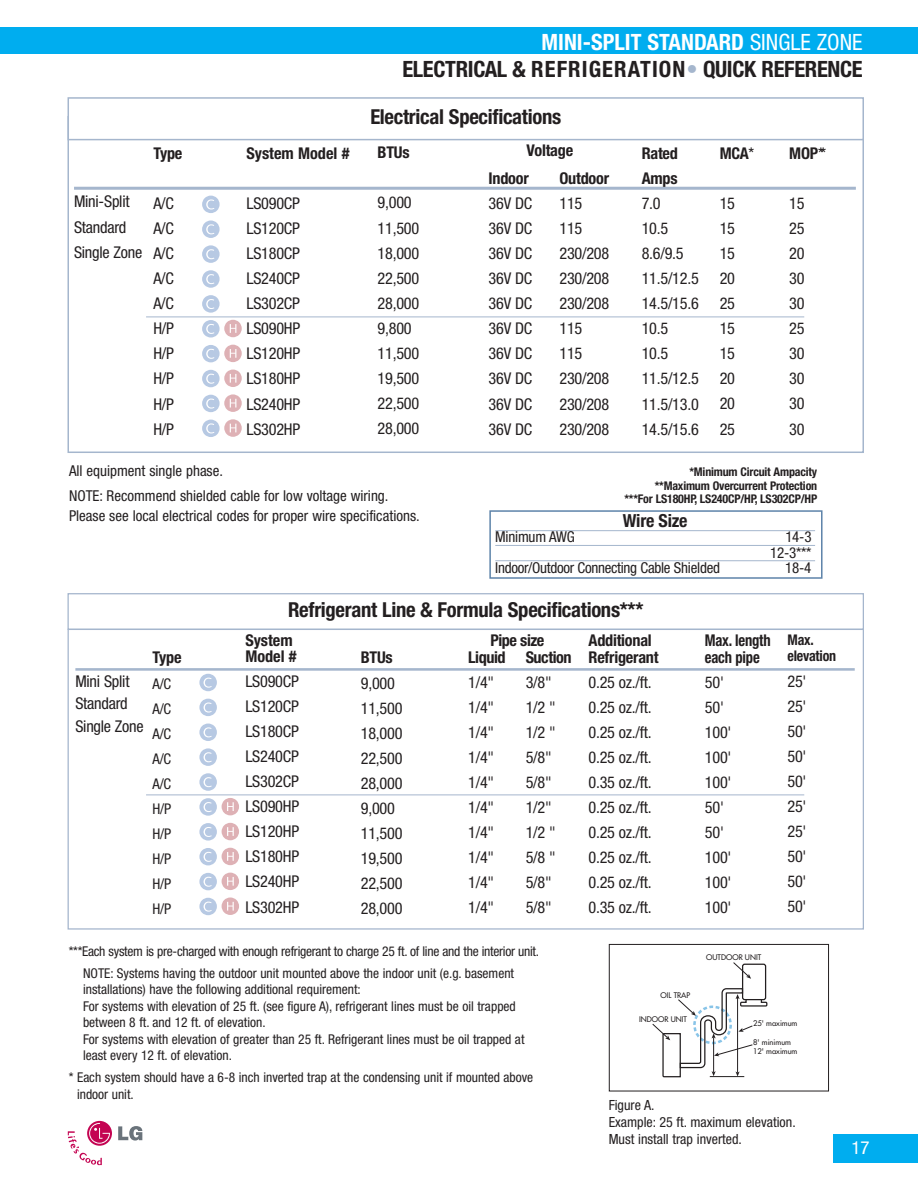
<style>
.page{position:relative;width:918px;height:1188px;background:#fff}
.page>*{position:absolute;margin:0;border:0;box-sizing:border-box;transform-origin:0 0}
.t1{font:700 condensed 22.5px/27px "Helvetica Neue";letter-spacing:-.005em;color:#231f20;text-align:right}
.t2{font:700 condensed 20.55px "Helvetica Neue";letter-spacing:-.015em;color:#231f20}
.t3{font:700 condensed 18px "Helvetica Neue";letter-spacing:-.015em;color:#231f20}
.t4{font:condensed 18px "Helvetica Neue";color:#fff;scale:1.06 1}
.t5{font:condensed 16.2px/25px "Helvetica Neue";letter-spacing:-.015em;color:#231f20;text-align:justify}
.t6{font:700 condensed 16.2px/16.2px "Helvetica Neue";letter-spacing:-.015em;color:#231f20}
.t7{font:700 condensed 16.2px/16.2px "Helvetica Neue";letter-spacing:-.015em;color:#231f20;scale:.9 1}
.t8{font:condensed 15px/24.9px "Helvetica Neue";color:#231f20}
.t9{font:condensed 15px "Helvetica Neue";letter-spacing:-.02em;color:#231f20}
.t10{font:condensed 14.7px/25px "Helvetica Neue";color:#231f20;text-align:justify}
.t11{font:700 condensed 14.7px/16.2px "Helvetica Neue";letter-spacing:-.015em;color:#231f20;scale:.95 1}
.t12{font:condensed 14.1px/16.8px "Helvetica Neue";color:#231f20}
.t13{font:condensed 13.5px/16.5px "Helvetica Neue";color:#231f20}
.t14{font:condensed 13.5px/21.9px "Helvetica Neue";letter-spacing:-.02em;color:#231f20}
.t15{font:700 condensed 12px/13.5px "Helvetica Neue";letter-spacing:-.015em;color:#231f20;text-align:right}
.t16{font:7.65px/9.1px "Futura";color:#231f20}
.s1{color:#fff}
.s2{font-weight:400;color:#fff}
.s3{color:#a5b6cd}
.s4{font-weight:400}
</style>
<div class="page">
<div style="left:834px;top:1134px;width:84px;height:28px;background:#00adef"></div>
<div style="left:0;top:27px;width:918px;height:27px;background:#00adef"></div>
<svg style="left:118px;top:1126px;width:24px;height:15px"></svg>
<div style="left:87px;top:1121px;width:25px;height:25px;background:#c40452;border-radius:50%"></div>
<svg style="left:68px;top:1123px;width:42px;height:42px"></svg>
<hr style="left:74px;top:187px;width:782px;height:3px;background:#a5b6cd">
<div style="left:68px;top:97px;width:796px;height:43px;border:2px solid #a5b6cd"></div>
<div style="left:489px;top:510px;width:334px;height:69px;border:2px solid #5d83a9"></div>
<hr style="left:495px;top:530px;width:320px;height:1px;background:#a5b6cd">
<hr style="left:495px;top:545px;width:320px;height:1px;background:#a5b6cd">
<hr style="left:495px;top:560px;width:320px;height:1px;background:#a5b6cd">
<hr style="left:75px;top:668px;width:780px;height:3px;background:#a5b6cd">
<div style="left:67px;top:593px;width:797px;height:37px;border:1px solid #a5b6cd"></div>
<svg style="left:609px;top:944px;width:220px;height:148px"></svg>
<hr style="left:146px;top:317px;width:658px;height:1px;background:#a5b6cd">
<hr style="left:146px;top:795px;width:658px;height:1px;background:#a5b6cd">
<svg style="left:202px;top:196px;width:18px;height:17px"></svg>
<svg style="left:202px;top:220px;width:18px;height:18px"></svg>
<svg style="left:202px;top:245px;width:18px;height:18px"></svg>
<svg style="left:202px;top:270px;width:18px;height:18px"></svg>
<svg style="left:202px;top:295px;width:18px;height:18px"></svg>
<svg style="left:202px;top:394px;width:40px;height:18px"></svg>
<svg style="left:202px;top:419px;width:40px;height:18px"></svg>
<svg style="left:202px;top:320px;width:40px;height:18px"></svg>
<svg style="left:202px;top:345px;width:40px;height:17px"></svg>
<svg style="left:202px;top:370px;width:40px;height:17px"></svg>
<svg style="left:199px;top:674px;width:18px;height:17px"></svg>
<svg style="left:199px;top:699px;width:18px;height:17px"></svg>
<svg style="left:199px;top:724px;width:18px;height:17px"></svg>
<svg style="left:199px;top:748px;width:18px;height:18px"></svg>
<svg style="left:199px;top:773px;width:18px;height:18px"></svg>
<svg style="left:199px;top:873px;width:40px;height:17px"></svg>
<svg style="left:199px;top:897px;width:40px;height:18px"></svg>
<svg style="left:199px;top:798px;width:40px;height:18px"></svg>
<svg style="left:199px;top:823px;width:40px;height:18px"></svg>
<svg style="left:199px;top:848px;width:40px;height:17px"></svg>
<h1 class="t1" style="left:402px;top:30px;width:462px"><span class="s1">MINI-SPLIT STANDARD</span> <span class="s2">SINGLE ZONE<br></span>ELECTRICAL &amp; REFRIGERATION<span class="s3">•</span> QUICK REFERENCE</h1>
<p class="t5" style="left:74px;top:191px;width:70px;text-align:left">Mini-Split<br>Standard<br>Single Zone</p>
<p class="t6" style="left:153px;top:146px;width:31px">Type</p>
<p class="t5" style="left:153px;top:192px;width:22px">A/C A/C A/C A/C A/C H/P H/P H/P H/P H/P</p>
<p class="t6" style="left:246px;top:146px;width:105px">System Model #</p>
<p class="t5" style="left:246px;top:192px;width:55px">LS090CP LS120CP LS180CP LS240CP LS302CP LS090HP LS120HP LS180HP LS240HP LS302HP</p>
<p class="t2" style="left:370px;top:110px;width:192px">Electrical Specifications</p>
<p class="t6" style="left:378px;top:146px;width:34px">BTUs</p>
<p class="t5" style="left:378px;top:192px;width:43px;text-align:left">9,000<br>11,500<br>18,000<br>22,500<br>28,000<br>9,800<br>11,500<br>19,500<br>22,500<br>28,000</p>
<p class="t6" style="left:527px;top:144px;width:48px">Voltage</p>
<p class="t6" style="left:489px;top:171px;width:42px">Indoor</p>
<p class="t5" style="left:489px;top:192px;width:45px">36V DC 36V DC 36V DC 36V DC 36V DC 36V DC 36V DC 36V DC 36V DC 36V DC</p>
<p class="t6" style="left:560px;top:171px;width:51px">Outdoor</p>
<p class="t5" style="left:560px;top:192px;width:51px;text-align:left">115<br>115<br>230/208<br>230/208<br>230/208<br>115<br>115<br>230/208<br>230/208<br>230/208</p>
<p class="t8" style="left:69px;top:460px;width:321px">All equipment single phase.<br>NOTE: Recommend shielded cable for low voltage wiring.</p>
<p class="t8" style="left:69px;top:504px;width:352px">Please see local electrical codes for proper wire specifications.</p>
<p class="t6" style="left:642px;top:142px;width:38px;line-height:25px">Rated<br>Amps</p>
<p class="t5" style="left:642px;top:192px;width:59px;text-align:left">7.0<br>10.5<br>8.6/9.5<br>11.5/12.5<br>14.5/15.6<br>10.5<br>10.5<br>11.5/12.5<br>11.5/13.0<br>14.5/15.6</p>
<p class="t6" style="left:720px;top:146px;width:36px">MCA<span class="s4">*</span></p>
<p class="t5" style="left:720px;top:192px;width:17px">15<br>15<br>15<br>20<br>25<br>15<br>15<br>20<br>20<br>25</p>
<p class="t6" style="left:789px;top:146px;width:39px">MOP<span class="s4">**</span></p>
<p class="t5" style="left:789px;top:192px;width:17px">15<br>25<br>20<br>30<br>30<br>25<br>30<br>30<br>30<br>30</p>
<p class="t15" style="left:624px;top:466px;width:194px">*Minimum Circuit Ampacity<br>**Maximum Overcurrent Protection ***For LS180HP, LS240CP/HP, LS302CP/HP</p>
<p class="t3" style="left:623px;top:514px;width:66px">Wire Size</p>
<p class="t8" style="left:495px;top:526px;width:81px">Minimum AWG</p>
<p class="t8" style="left:770px;top:531px;width:43px;line-height:15.3px;text-align:right">14-3<br>12-3***</p>
<p class="t9" style="left:495px;top:562px;width:226px">Indoor/Outdoor Connecting Cable Shielded</p>
<p class="t8" style="left:785px;top:557px;width:28px">18-4</p>
<p class="t5" style="left:75px;top:671px;width:70px;line-height:22.6px;text-align:left">Mini Split<br>Standard<br>Single Zone</p>
<p class="t6" style="left:153px;top:651px;width:31px">Type</p>
<p class="t10" style="left:153px;top:672px;width:20px">A/C A/C A/C A/C A/C H/P H/P H/P H/P H/P</p>
<p class="t2" style="left:288px;top:602px;width:357px">Refrigerant Line &amp; Formula Specifications***</p>
<p class="t6" style="left:245px;top:633px;width:53px">System<br>Model #</p>
<p class="t5" style="left:245px;top:670px;width:55px">LS090CP LS120CP LS180CP LS240CP LS302CP LS090HP LS120HP LS180HP LS240HP LS302HP</p>
<p class="t6" style="left:361px;top:651px;width:34px">BTUs</p>
<p class="t5" style="left:361px;top:672px;width:43px;text-align:left">9,000<br>11,500<br>18,000<br>22,500<br>28,000<br>9,000<br>11,500<br>19,500<br>22,500<br>28,000</p>
<p class="t6" style="left:468px;top:634px;width:105px;text-align:center">Pipe size<br>Liquid Suction</p>
<p class="t5" style="left:468px;top:671px;width:27px">1/4"</p>
<p class="t5" style="left:526px;top:671px;width:27px">3/8"</p>
<p class="t5" style="left:468px;top:696px;width:27px">1/4"</p>
<p class="t5" style="left:526px;top:696px;width:32px">1/2 "</p>
<p class="t5" style="left:468px;top:721px;width:27px">1/4"</p>
<p class="t5" style="left:526px;top:721px;width:32px">1/2 "</p>
<p class="t5" style="left:468px;top:746px;width:27px">1/4"</p>
<p class="t5" style="left:526px;top:746px;width:27px">5/8"</p>
<p class="t5" style="left:468px;top:771px;width:27px">1/4"</p>
<p class="t5" style="left:526px;top:771px;width:27px">5/8"</p>
<p class="t5" style="left:468px;top:796px;width:27px">1/4"</p>
<p class="t5" style="left:526px;top:796px;width:27px">1/2"</p>
<p class="t5" style="left:468px;top:821px;width:27px">1/4"</p>
<p class="t5" style="left:526px;top:821px;width:32px">1/2 "</p>
<p class="t5" style="left:468px;top:846px;width:27px">1/4"</p>
<p class="t5" style="left:526px;top:846px;width:32px">5/8 "</p>
<p class="t5" style="left:468px;top:871px;width:27px">1/4"</p>
<p class="t5" style="left:526px;top:871px;width:27px">5/8"</p>
<p class="t5" style="left:468px;top:896px;width:27px">1/4"</p>
<p class="t5" style="left:526px;top:896px;width:27px">5/8"</p>
<p class="t6" style="left:589px;top:634px;width:72px">Additional<br>Refrigerant</p>
<p class="t5" style="left:589px;top:671px;width:65px">0.25 oz./ft.<br>0.25 oz./ft.<br>0.25 oz./ft.<br>0.25 oz./ft.<br>0.35 oz./ft.<br>0.25 oz./ft.<br>0.25 oz./ft.<br>0.25 oz./ft.<br>0.25 oz./ft.<br>0.35 oz./ft.</p>
<p class="t7" style="left:705px;top:634px;width:75px">Max. length each pipe</p>
<p class="t5" style="left:705px;top:671px;width:28px;text-align:left">50'<br>50'<br>100'<br>100'<br>100'<br>50'<br>50'<br>100'<br>100'<br>100'</p>
<p class="t11" style="left:788px;top:633px;width:53px">Max. elevation</p>
<p class="t5" style="left:788px;top:670px;width:21px">25' 25' 50' 50' 50' 25' 25' 50' 50' 50'</p>
<p class="t14" style="left:83px;top:941px;width:458px;text-indent:-14px">***Each system is pre-charged with enough refrigerant to charge 25 ft. of line and the interior unit.<br>NOTE: Systems having the outdoor unit mounted above the indoor unit (e.g. basement</p>
<p class="t13" style="left:83px;top:983px;width:443px">installations) have the following additional requirement:<br>For systems with elevation of 25 ft. (see figure A), refrigerant lines must be oil trapped between 8 ft. and 12 ft. of elevation.<br>For systems with elevation of greater than 25 ft. Refrigerant lines must be oil trapped at least every 12 ft. of elevation.</p>
<p class="t13" style="left:77px;top:1070px;width:458px;text-indent:-8px">* Each system should have a 6-8 inch inverted trap at the condensing unit if mounted above indoor unit.</p>
<p class="t16" style="left:661px;top:991px;width:31px">OIL TRAP</p>
<p class="t16" style="left:639px;top:1015px;width:49px">INDOOR UNIT</p>
<p class="t16" style="left:706px;top:953px;width:56px">OUTDOOR UNIT</p>
<p class="t16" style="left:753px;top:1019px;width:46px">25' maximum</p>
<p class="t16" style="left:753px;top:1038px;width:46px">8' minimum<br>12' maximum</p>
<p class="t12" style="left:609px;top:1098px;width:188px">Figure A.<br>Example: 25 ft. maximum elevation.<br>Must install trap inverted.</p>
<p class="t4" style="left:852px;top:1141px;width:18px">17</p>
</div>
